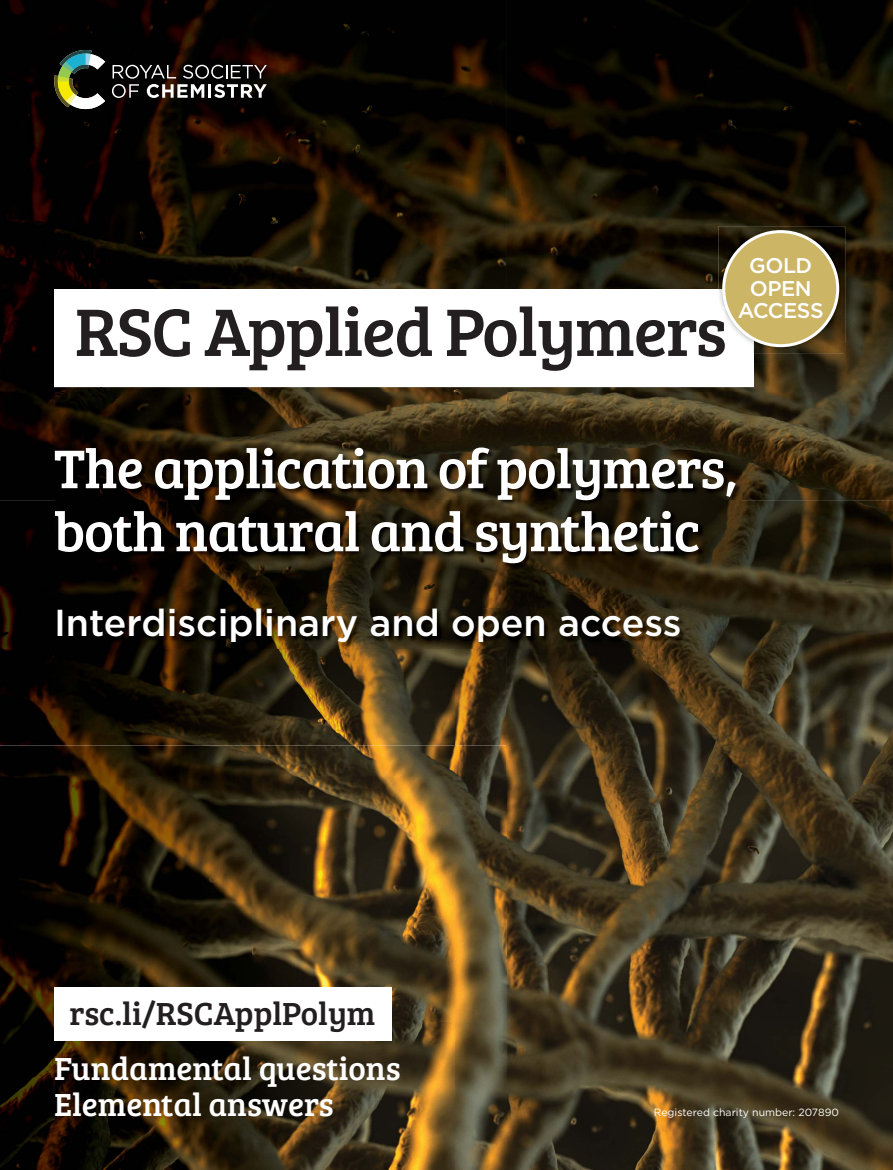
<style>
.page{position:relative;width:893px;height:1170px;background:#fff}
.page>*{position:absolute;margin:0;border:0;box-sizing:border-box;transform-origin:0 0}
.t1{font:69.3px "Bree Serif";letter-spacing:-.02em;color:#231f20}
.t2{font:56.25px/63px "Bree Serif";letter-spacing:-.02em;color:#fff}
.t3{font:500 37.5px "Gotham";color:#fff}
.t4{font:33px/35.7px "Bree Serif";color:#fff}
.t5{font:33px "Bree Serif";color:#231f20}
.t6{font:500 21.3px/22.2px "Gotham";letter-spacing:-.025em;color:#fff;text-align:center}
.t7{font:10.5px "Gotham";color:#fff}
</style>
<div class="page">
<img style="left:0;top:392px;width:893px;height:777px">
<img style="left:506px;top:0;width:387px;height:245px">
<img style="left:506px;top:245px;width:212px;height:44px">
<img style="left:845px;top:245px;width:48px;height:147px">
<img style="left:506px;top:353px;width:339px;height:39px">
<img style="left:0;top:0;width:506px;height:258px">
<img style="left:0;top:258px;width:101px;height:136px">
<img style="left:101px;top:258px;width:405px;height:31px">
<img style="left:101px;top:387px;width:405px;height:7px">
<svg style="left:112px;top:65px;width:155px;height:33px"></svg>
<img style="left:60px;top:50px;width:32px;height:4px">
<img style="left:54px;top:75px;width:4px;height:32px">
<svg style="left:58px;top:54px;width:47px;height:55px"></svg>
<div style="left:54px;top:986px;width:337px;height:54px;background:#fff"></div>
<img style="left:55px;top:447px;width:686px;height:122px">
<img style="left:58px;top:609px;width:627px;height:39px">
<div style="left:54px;top:289px;width:700px;height:98px;background:#fff"></div>
<img style="left:718px;top:226px;width:127px;height:127px">
<img style="left:718px;top:289px;width:36px;height:64px">
<img style="left:718px;top:306px;width:7px;height:47px">
<svg style="left:722px;top:230px;width:117px;height:117px;background:#b7a56a"></svg>
<p class="t1" style="left:75px;top:281px;width:654px">RSC Applied Polymers</p>
<p class="t6" style="left:738px;top:255px;width:87px">GOLD<br>OPEN<br>ACCESS</p>
<p class="t2" style="left:54px;top:434px;width:685px">The application of polymers, both natural and synthetic</p>
<p class="t3" style="left:54px;top:601px;width:629px">Interdisciplinary and open access</p>
<p class="t5" style="left:70px;top:988px;width:307px">rsc.li/RSCApplPolym</p>
<p class="t4" style="left:54px;top:1048px;width:348px">Fundamental questions<br>Elemental answers</p>
<p class="t7" style="left:654px;top:1106px;width:187px">Registered charity number: 207890</p>
</div>
